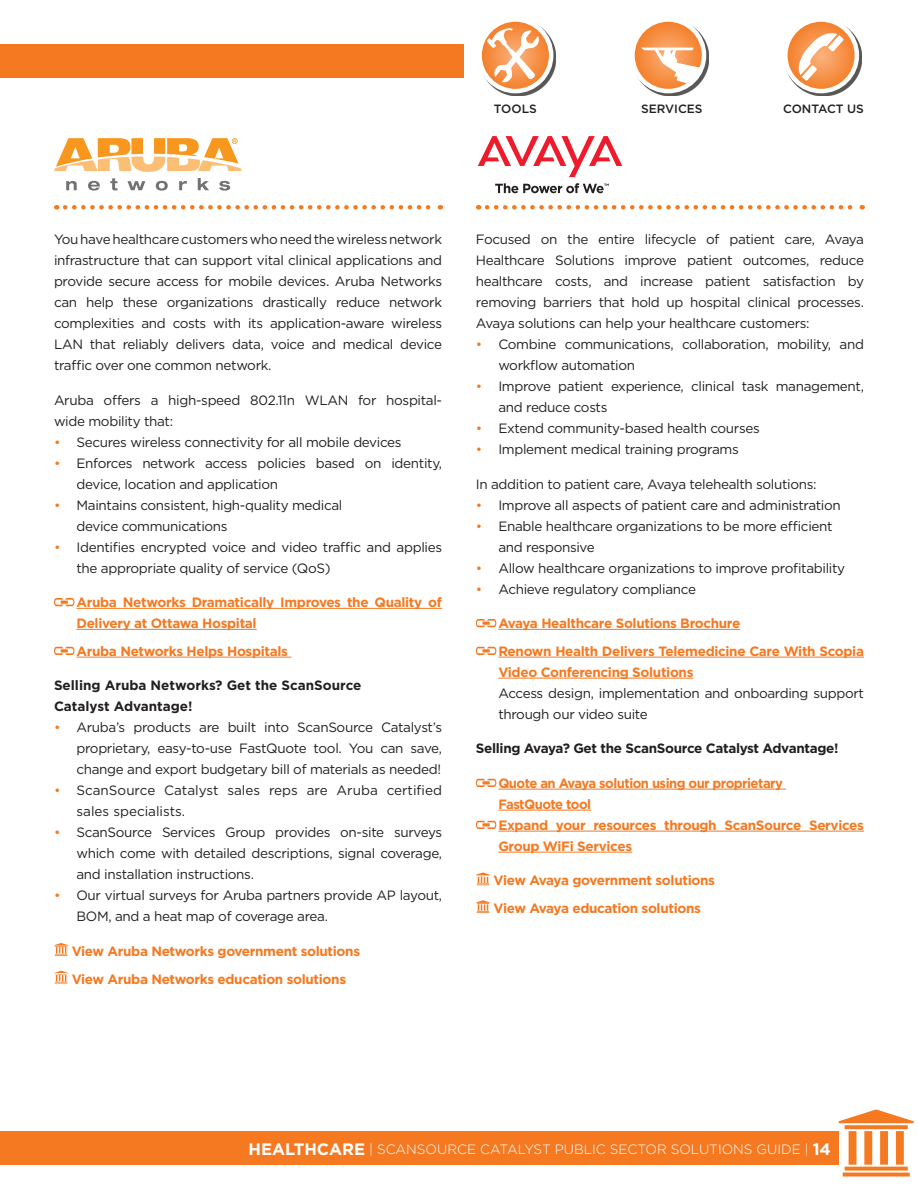
<style>
.page{position:relative;width:918px;height:1188px;background:#fff}
.page>*{position:absolute;margin:0;border:0;box-sizing:border-box;transform-origin:0 0}
.t1{font:13.5px/21px "Gotham";letter-spacing:-.025em;color:#231f20}
.t2{font:700 13.5px/21px "Gotham";letter-spacing:-.025em;color:#f47921}
.t3{font:13.5px/21px "Gotham";color:#231f20}
.t4{font:300 13.5px "Gotham";color:#fff}
.t5{font:700 13.5px/21px "Gotham";color:#231f20}
.t6{font:700 13.5px "Gotham";letter-spacing:-.02em;color:#231f20}
.t7{font:500 12px "Gotham";color:#231f20}
.s1{color:#f47921}
.s2{font-weight:700;font-size:16.5px}
</style>
<div class="page">
<div style="left:0;top:1131px;width:839px;height:34px;background:#f47921"></div>
<div style="left:632px;top:20px;width:77px;height:76px;background:#231f20;opacity:.75"></div>
<svg style="left:632px;top:20px;width:72px;height:71px"></svg>
<div style="left:630px;top:17px;width:76px;height:76px;border:4px solid #fff;border-radius:50%"></div>
<div style="left:785px;top:20px;width:76px;height:76px;background:#231f20;opacity:.75"></div>
<svg style="left:785px;top:20px;width:72px;height:71px"></svg>
<div style="left:783px;top:17px;width:76px;height:76px;border:4px solid #fff;border-radius:50%"></div>
<div style="left:480px;top:20px;width:76px;height:76px;background:#231f20;opacity:.75"></div>
<svg style="left:480px;top:20px;width:71px;height:71px"></svg>
<div style="left:477px;top:17px;width:76px;height:76px;border:4px solid #fff;border-radius:50%"></div>
<svg style="left:486px;top:27px;width:53px;height:56px"></svg>
<svg style="left:797px;top:31px;width:47px;height:50px"></svg>
<svg style="left:641px;top:48px;width:62px;height:37px"></svg>
<svg style="left:839px;top:1109px;width:75px;height:68px"></svg>
<div style="left:0;top:44px;width:464px;height:33px;background:#f47921"></div>
<hr style="left:76px;top:608px;width:366px;height:1px;background:#f47921">
<hr style="left:76px;top:629px;width:181px;height:1px;background:#f47921">
<hr style="left:76px;top:657px;width:215px;height:1px;background:#f47921">
<svg style="left:65px;top:205px;width:376px;height:5px"></svg>
<svg style="left:54px;top:598px;width:20px;height:8px"></svg>
<svg style="left:54px;top:647px;width:20px;height:8px"></svg>
<svg style="left:54px;top:943px;width:14px;height:13px"></svg>
<svg style="left:54px;top:971px;width:14px;height:13px"></svg>
<hr style="left:498px;top:629px;width:242px;height:1px;background:#f47921">
<hr style="left:498px;top:657px;width:366px;height:1px;background:#f47921">
<hr style="left:498px;top:678px;width:196px;height:1px;background:#f47921">
<hr style="left:498px;top:789px;width:288px;height:1px;background:#f47921">
<hr style="left:498px;top:810px;width:93px;height:1px;background:#f47921">
<hr style="left:498px;top:831px;width:366px;height:1px;background:#f47921">
<hr style="left:498px;top:852px;width:134px;height:1px;background:#f47921">
<svg style="left:487px;top:205px;width:376px;height:5px"></svg>
<svg style="left:476px;top:619px;width:20px;height:8px"></svg>
<svg style="left:476px;top:647px;width:20px;height:8px"></svg>
<svg style="left:476px;top:779px;width:20px;height:8px"></svg>
<svg style="left:476px;top:821px;width:20px;height:8px"></svg>
<svg style="left:476px;top:872px;width:14px;height:13px"></svg>
<svg style="left:476px;top:900px;width:14px;height:13px"></svg>
<svg style="left:54px;top:138px;width:188px;height:34px"></svg>
<svg style="left:66px;top:181px;width:11px;height:9px"></svg>
<svg style="left:88px;top:181px;width:12px;height:10px"></svg>
<svg style="left:110px;top:178px;width:8px;height:12px"></svg>
<svg style="left:128px;top:181px;width:17px;height:9px"></svg>
<svg style="left:156px;top:181px;width:12px;height:10px"></svg>
<svg style="left:179px;top:181px;width:8px;height:9px"></svg>
<svg style="left:198px;top:178px;width:11px;height:12px"></svg>
<svg style="left:219px;top:181px;width:11px;height:10px"></svg>
<svg style="left:478px;top:136px;width:144px;height:41px"></svg>
<svg style="left:495px;top:183px;width:114px;height:10px"></svg>
<p class="t7" style="left:494px;top:101px;width:44px">TOOLS</p>
<p class="t7" style="left:641px;top:101px;width:63px">SERVICES</p>
<p class="t7" style="left:783px;top:101px;width:82px">CONTACT US</p>
<p class="t1" style="left:54px;top:228px;width:390px;text-align:justify">You have healthcare customers who need the wireless network infrastructure that can support vital clinical applications and provide secure access for mobile devices. Aruba Networks can help these organizations drastically reduce network complexities and costs with its application-aware wireless LAN that reliably delivers data, voice and medical device traffic over one common network.</p>
<p class="t1" style="left:54px;top:389px;width:390px">Aruba offers a high-speed 802.11n WLAN for hospital&shy;wide mobility that:</p>
<p class="t1" style="left:54px;top:431px;width:349px"><span class="s1">•</span> Secures wireless connectivity for all mobile devices</p>
<p class="t1" style="left:76px;top:452px;width:367px;text-indent:-22px"><span class="s1">•</span> Enforces network access policies based on identity, device, location and application</p>
<p class="t1" style="left:76px;top:494px;width:268px;text-indent:-22px"><span class="s1">•</span> Maintains consistent, high-quality medical device communications</p>
<p class="t1" style="left:76px;top:536px;width:367px;text-indent:-22px"><span class="s1">•</span> Identifies encrypted voice and video traffic and applies the appropriate quality of service (QoS)</p>
<p class="t2" style="left:76px;top:592px;width:367px">Aruba Networks Dramatically Improves the Quality of<br>Delivery at Ottawa Hospital</p>
<p class="t2" style="left:76px;top:640px;width:213px">Aruba Networks Helps Hospitals</p>
<p class="t5" style="left:54px;top:675px;width:309px">Selling Aruba Networks? Get the ScanSource<br>Catalyst Advantage!</p>
<p class="t1" style="left:76px;top:717px;width:367px;text-align:justify;text-indent:-22px"><span class="s1">•</span> Aruba’s products are built into ScanSource Catalyst’s proprietary, easy-to-use FastQuote tool. You can save, change and export budgetary bill of materials as needed!</p>
<p class="t3" style="left:76px;top:780px;width:367px;text-indent:-22px"><span class="s1">•</span> ScanSource Catalyst sales reps are Aruba certified sales specialists.</p>
<p class="t1" style="left:76px;top:822px;width:367px;text-align:justify;text-indent:-22px"><span class="s1">•</span> ScanSource Services Group provides on-site surveys which come with detailed descriptions, signal coverage, and installation instructions.</p>
<p class="t1" style="left:76px;top:885px;width:367px;text-indent:-22px"><span class="s1">•</span> Our virtual surveys for Aruba partners provide AP layout,<br>BOM, and a heat map of coverage area.</p>
<p class="t2" style="left:72px;top:940px;width:290px">View Aruba Networks government solutions</p>
<p class="t2" style="left:72px;top:968px;width:276px">View Aruba Networks education solutions</p>
<p class="t1" style="left:476px;top:228px;width:390px;text-align:justify">Focused on the entire lifecycle of patient care, Avaya Healthcare Solutions improve patient outcomes, reduce healthcare costs, and increase patient satisfaction by removing barriers that hold up hospital clinical processes.<br>Avaya solutions can help your healthcare customers:</p>
<p class="t1" style="left:498px;top:333px;width:367px;text-indent:-22px"><span class="s1">•</span> Combine communications, collaboration, mobility, and workflow automation</p>
<p class="t1" style="left:498px;top:375px;width:367px;text-indent:-22px"><span class="s1">•</span> Improve patient experience, clinical task management, and reduce costs</p>
<p class="t1" style="left:476px;top:417px;width:285px"><span class="s1">•</span> Extend community-based health courses</p>
<p class="t1" style="left:476px;top:438px;width:264px"><span class="s1">•</span> Implement medical training programs</p>
<p class="t1" style="left:476px;top:473px;width:342px">In addition to patient care, Avaya telehealth solutions:</p>
<p class="t1" style="left:476px;top:494px;width:366px"><span class="s1">•</span> Improve all aspects of patient care and administration</p>
<p class="t1" style="left:498px;top:515px;width:336px;text-indent:-22px"><span class="s1">•</span> Enable healthcare organizations to be more efficient and responsive</p>
<p class="t1" style="left:476px;top:557px;width:371px"><span class="s1">•</span> Allow healthcare organizations to improve profitability</p>
<p class="t1" style="left:476px;top:578px;width:222px"><span class="s1">•</span> Achieve regulatory compliance</p>
<p class="t2" style="left:498px;top:613px;width:243px">Avaya Healthcare Solutions Brochure</p>
<p class="t2" style="left:498px;top:640px;width:367px">Renown Health Delivers Telemedicine Care With Scopia<br>Video Conferencing Solutions</p>
<p class="t1" style="left:498px;top:682px;width:367px">Access design, implementation and onboarding support through our video suite</p>
<p class="t6" style="left:476px;top:740px;width:364px">Selling Avaya? Get the ScanSource Catalyst Advantage!</p>
<p class="t2" style="left:498px;top:772px;width:286px">Quote an Avaya solution using our proprietary<br>FastQuote tool</p>
<p class="t2" style="left:498px;top:814px;width:367px">Expand your resources through ScanSource Services<br>Group WiFi Services</p>
<p class="t2" style="left:494px;top:870px;width:223px">View Avaya government solutions</p>
<p class="t2" style="left:494px;top:898px;width:209px">View Avaya education solutions</p>
<p class="t4" style="left:248px;top:1141px;width:584px"><span class="s2">HEALTHCARE</span> | SCANSOURCE CATALYST PUBLIC SECTOR SOLUTIONS GUIDE | <span class="s2">14</span></p>
</div>
